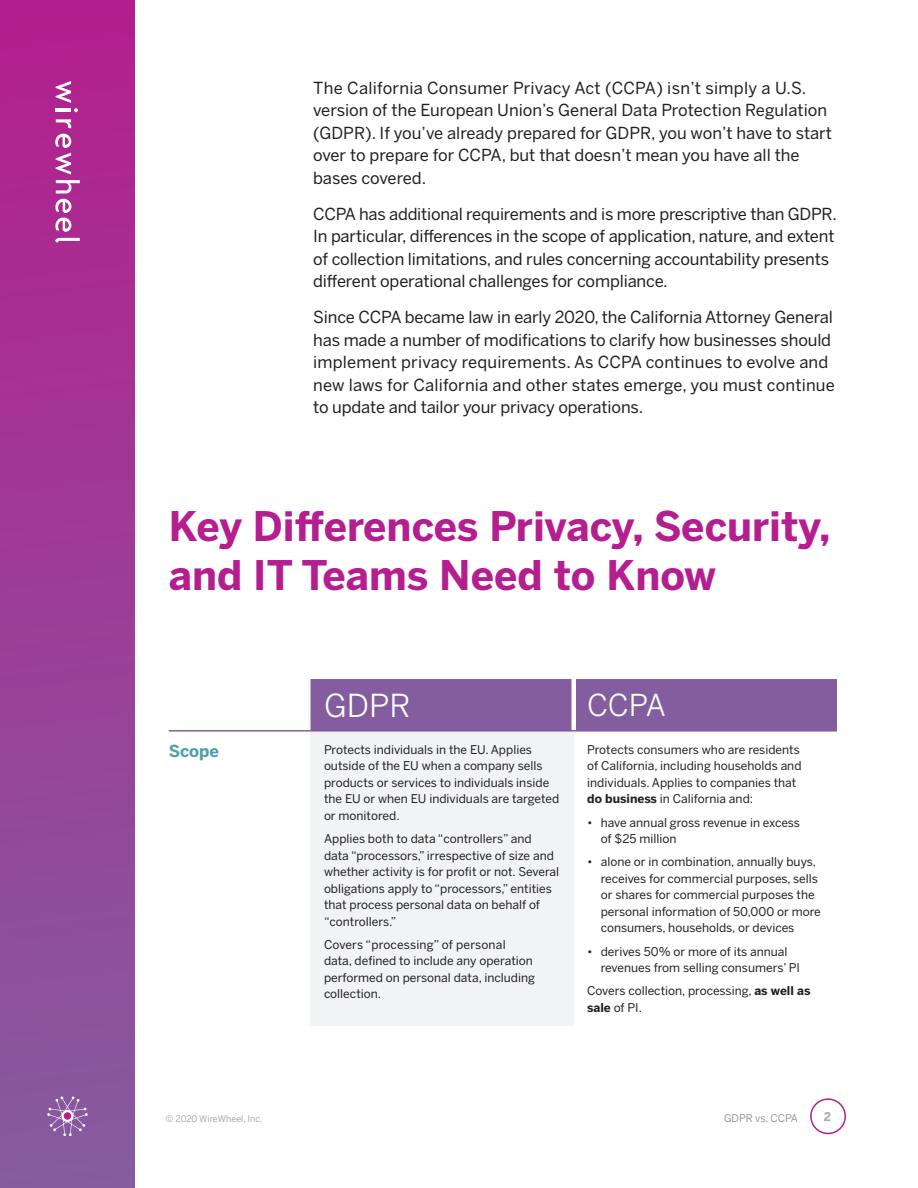
<style>
.page{position:relative;width:918px;height:1188px;background:#fff}
.page>*{position:absolute;margin:0;border:0;box-sizing:border-box;transform-origin:0 0}
.t1{font:700 40.5px/48.6px "Benton Sans";color:#b41e8e}
.t2{font:31.5px "Benton Sans";color:#fff}
.t3{font:30px "Benton Sans";color:#fff}
.t4{font:16.5px/22.5px "Benton Sans";letter-spacing:-.01em;color:#231f20}
.t5{font:700 16.5px "Benton Sans";letter-spacing:-.005em;color:#4ca1a6}
.t6{font:12px/16.5px "Benton Sans";color:#231f20}
.t7{font:700 12px "Benton Sans";color:#a8a9ad}
.t8{font:10.5px "Benton Sans";color:#808285}
.t9{font:9px "Benton Sans";color:#939598}
.s1{font-weight:700}
</style>
<div class="page">
<div style="left:810px;top:1098px;width:36px;height:36px;border:2px solid #b41e8e;border-radius:50%"></div>
<div style="left:1px;top:0;width:133px;height:1188px;background:linear-gradient(to bottom,#b41e8e,#855ca0)"></div>
<div style="left:310px;top:679px;width:527px;height:51px;background:#845da0"></div>
<div style="left:310px;top:731px;width:264px;height:294px;background:#f2f3f4"></div>
<hr style="left:572px;top:679px;width:4px;height:51px;background:#fff">
<hr style="left:169px;top:730px;width:141px;height:2px;background:#845da0">
<hr style="left:310px;top:730px;width:264px;height:2px;background:#845da0">
<hr style="left:574px;top:730px;width:263px;height:2px;background:#845da0">
<svg style="left:56px;top:81px;width:22px;height:31px"></svg>
<hr style="left:56px;top:109px;width:15px;height:3px;background:#fff">
<svg style="left:56px;top:119px;width:15px;height:9px"></svg>
<svg style="left:55px;top:134px;width:25px;height:98px"></svg>
<svg style="left:55px;top:238px;width:25px;height:5px"></svg>
<svg style="left:47px;top:1097px;width:41px;height:39px;background:#9c71ad"></svg>
<p class="t4" style="left:313px;top:77px;width:520px">The California Consumer Privacy Act (CCPA) isn’t simply a U.S. version of the European Union’s General Data Protection Regulation (GDPR). If you’ve already prepared for GDPR, you won’t have to start over to prepare for CCPA, but that doesn’t mean you have all the bases covered.</p>
<p class="t4" style="left:313px;top:203px;width:525px">CCPA has additional requirements and is more prescriptive than GDPR.<br>In particular, differences in the scope of application, nature, and extent of collection limitations, and rules concerning accountability presents different operational challenges for compliance.</p>
<p class="t4" style="left:313px;top:306px;width:523px">Since CCPA became law in early 2020, the California Attorney General has made a number of modifications to clarify how businesses should implement privacy requirements. As CCPA continues to evolve and new laws for California and other states emerge, you must continue to update and tailor your privacy operations.</p>
<p class="t1" style="left:169px;top:503px;width:663px">Key Differences Privacy, Security, and IT Teams Need to Know</p>
<p class="t2" style="left:324px;top:687px;width:88px">GDPR</p>
<p class="t3" style="left:587px;top:687px;width:80px">CCPA</p>
<p class="t5" style="left:169px;top:741px;width:52px">Scope</p>
<p class="t6" style="left:324px;top:741px;width:237px">Protects individuals in the EU. Applies outside of the EU when a company sells products or services to individuals inside the EU or when EU individuals are targeted or monitored.</p>
<p class="t6" style="left:324px;top:830px;width:237px">Applies both to data “controllers” and data “processors,” irrespective of size and whether activity is for profit or not. Several obligations apply to “processors,” entities that process personal data on behalf of “controllers.”</p>
<p class="t6" style="left:324px;top:936px;width:213px">Covers “processing” of personal data, defined to include any operation performed on personal data, including collection.</p>
<p class="t6" style="left:587px;top:741px;width:216px">Protects consumers who are residents of California, including households and individuals. Applies to companies that <span class="s1">do business</span> in California and:</p>
<p class="t6" style="left:601px;top:814px;width:201px;text-indent:-14px">• have annual gross revenue in excess of $25 million</p>
<p class="t6" style="left:601px;top:854px;width:222px;text-indent:-14px">• alone or in combination, annually buys, receives for commercial purposes, sells or shares for commercial purposes the personal information of 50,000 or more consumers, households, or devices</p>
<p class="t6" style="left:601px;top:943px;width:201px;text-indent:-14px">• derives 50% or more of its annual revenues from selling consumers’ PI</p>
<p class="t6" style="left:587px;top:983px;width:225px">Covers collection, processing, <span class="s1">as well as sale</span> of PI.</p>
<p class="t9" style="left:166px;top:1113px;width:98px">© 2020 WireWheel, Inc.</p>
<p class="t8" style="left:724px;top:1112px;width:76px">GDPR vs. CCPA</p>
<p class="t7" style="left:824px;top:1109px;width:9px">2</p>
</div>
